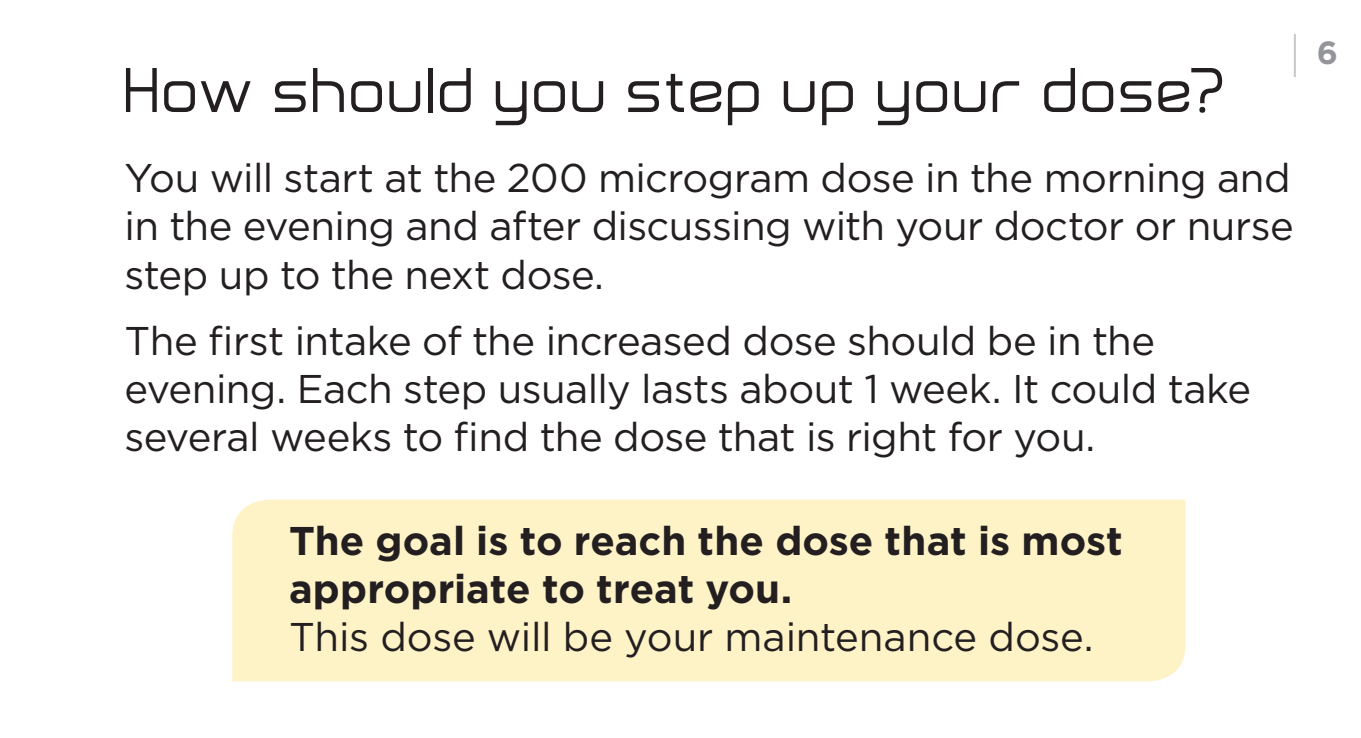
<style>
.page{position:relative;width:1361px;height:738px;background:#fff}
.page>*{position:absolute;margin:0;border:0;box-sizing:border-box;transform-origin:0 0}
.t1{font:60px "Not Just Groovy";letter-spacing:.05em;color:#231f20}
.t2{font:40px/48px "Gotham";letter-spacing:-.015em;color:#231f20;text-align:justify}
.t3{font:700 40px/48px "Gotham";color:#231f20}
.t4{font:700 32px "Gotham";color:#939598}
.s1{font-weight:400}
</style>
<div class="page">
<hr style="left:1294px;top:34px;width:2px;height:43px;background:#c7c8ca">
<div style="left:232px;top:499px;width:953px;height:181px;background:#fef2c7"></div>
<p class="t1" style="left:124px;top:55px;width:1102px">How should you step up your dose?</p>
<p class="t2" style="left:124px;top:153px;width:1170px">You will start at the 200 microgram dose in the morning and in the evening and after discussing with your doctor or nurse step up to the next dose .</p>
<p class="t2" style="left:124px;top:315px;width:1128px;text-align:left">The first intake of the increased dose should be in the evening . Each step usually lasts about 1 week . It could take several weeks to find the dose that is right for you .</p>
<p class="t4" style="left:1316px;top:34px;width:23px">6</p>
<p class="t3" style="left:289px;top:515px;width:835px">The goal is to reach the dose that is most appropriate to treat you.<br><span class="s1">This dose will be your maintenance dose .</span></p>
</div>
